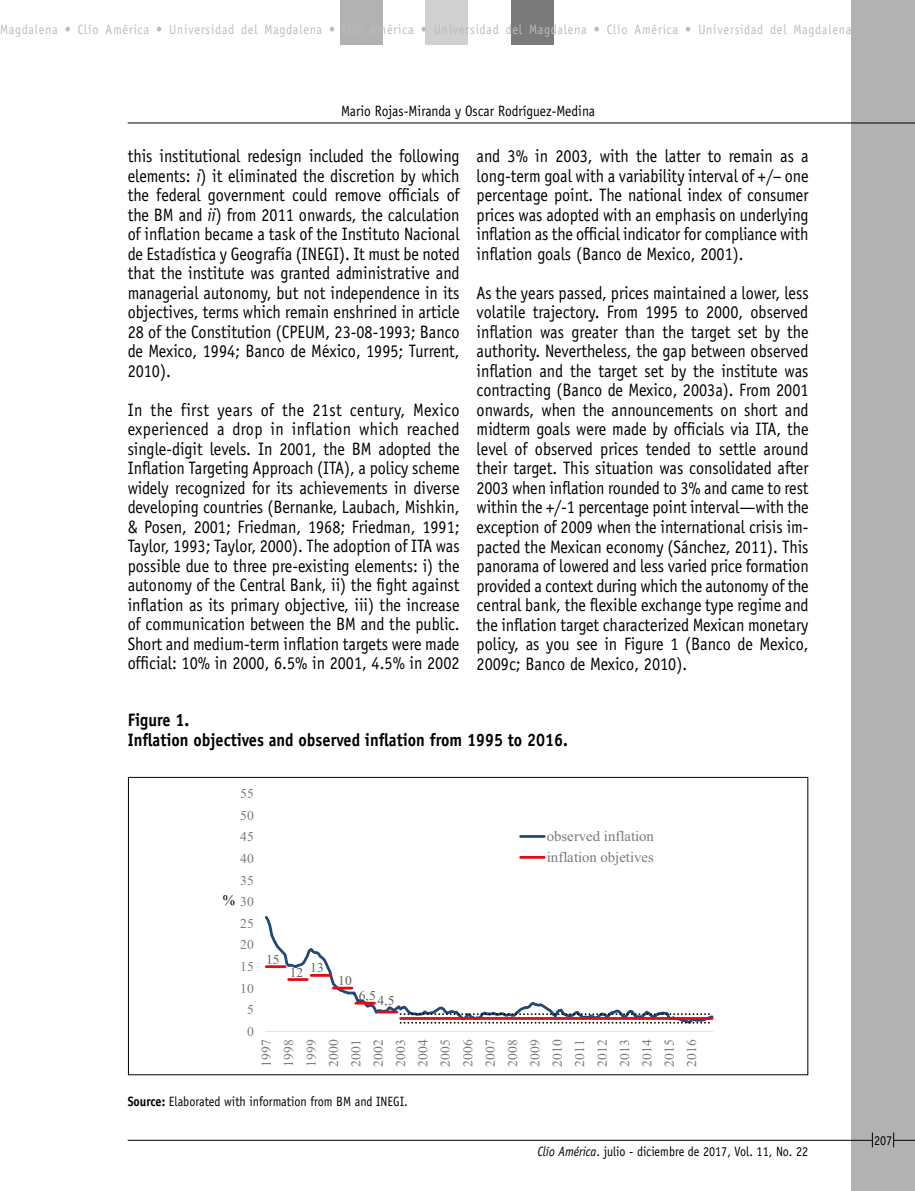
<style>
.page{position:relative;width:915px;height:1191px;background:#fff}
.page>*{position:absolute;margin:0;border:0;box-sizing:border-box;transform-origin:0 0}
.t1{font:18px/19.5px "Officina Sans";color:#000;text-align:justify;scale:.9 1}
.t2{font:700 18px/19.8px "Officina Sans";color:#000;scale:.9 1}
.t3{font:15px "Officina Sans";color:#000;scale:.9 1}
.t4{font:14.85px/20.9px "Times New Roman";color:#7b7b7b}
.t5{font:13.65px/22.4px "Times New Roman";color:#7b7b7b;text-align:justify}
.t6{font:13.65px "Times New Roman";color:#646363}
.t7{font:13.5px "Officina Sans";letter-spacing:.065em;color:#bcbcbc;scale:.9 1}
.t8{font:13.5px "Officina Sans";color:#000;scale:.9 1}
.s1{font-style:italic}
.s2{font-size:14.85px;color:#000}
.s3{font-weight:700}
</style>
<div class="page">
<div style="left:850px;top:0;width:64px;height:1191px;background:#b3b2b2"></div>
<hr style="left:128px;top:1140px;width:743px;height:1px;background:#000">
<svg style="left:871px;top:1133px;width:1px;height:14px"></svg>
<svg style="left:893px;top:1132px;width:21px;height:15px"></svg>
<div style="left:510px;top:0;width:43px;height:44px;background:#7c7b7b"></div>
<div style="left:340px;top:0;width:43px;height:44px;background:#b3b2b2"></div>
<div style="left:425px;top:0;width:43px;height:44px;background:#d0d0d0"></div>
<hr style="left:128px;top:123px;width:786px;height:1px;background:#000">
<hr style="left:265px;top:1031px;width:447px;height:1px;background:#e3e3e3">
<svg style="left:265px;top:916px;width:448px;height:108px"></svg>
<hr style="left:266px;top:965px;width:19px;height:3px;background:#e30b13">
<hr style="left:288px;top:978px;width:19px;height:3px;background:#e30b13">
<svg style="left:311px;top:974px;width:19px;height:2px"></svg>
<hr style="left:333px;top:986px;width:19px;height:3px;background:#e30b13">
<hr style="left:356px;top:1001px;width:18px;height:3px;background:#e30b13">
<hr style="left:378px;top:1010px;width:18px;height:3px;background:#e30b13">
<hr style="left:400px;top:1017px;width:311px;height:2px;background:#e30b13">
<svg style="left:400px;top:1013px;width:311px;height:2px"></svg>
<svg style="left:400px;top:1021px;width:311px;height:2px"></svg>
<hr style="left:520px;top:835px;width:24px;height:3px;background:#224875">
<hr style="left:520px;top:856px;width:24px;height:2px;background:#e30b13">
<p class="t7" style="left:0;top:21px;width:946px">Magdalena • Clío América • Universidad del Magdalena • Clío América • Universidad del Magdalena • Clío América • Universidad del Magdalena</p>
<p class="t3" style="left:341px;top:102px;width:283px">Mario Rojas-Miranda y Oscar Rodríguez-Medina</p>
<p class="t1" style="left:128px;top:147px;width:370px">this institutional redesign included the following elements: <span class="s1">i</span>) it eliminated the discretion by which the federal government could remove officials of the BM and <span class="s1">ii</span>) from 2011 onwards, the calculation of inflation became a task of the Instituto Nacional de Estadística y Geografía (INEGI). It must be noted that the institute was granted administrative and managerial autonomy, but not independence in its objectives, terms which remain enshrined in article 28 of the Constitution (CPEUM, 23-08-1993; Banco de Mexico, 1994; Banco de México, 1995; Turrent, 2010).</p>
<p class="t1" style="left:128px;top:400px;width:370px">In the first years of the 21st century, Mexico experienced a drop in inflation which reached single-digit levels. In 2001, the BM adopted the Inflation Targeting Approach (ITA), a policy scheme widely recognized for its achievements in diverse developing countries (Bernanke, Laubach, Mishkin, &amp; Posen, 2001; Friedman, 1968; Friedman, 1991; Taylor, 1993; Taylor, 2000). The adoption of ITA was possible due to three pre-existing elements: i) the autonomy of the Central Bank, ii) the fight against inflation as its primary objective, iii) the increase of communication between the BM and the public.<br>Short and medium-term inflation targets were made official: 10% in 2000, 6.5% in 2001, 4.5% in 2002</p>
<p class="t1" style="left:476px;top:146px;width:370px">and 3% in 2003, with the latter to remain as a long-term goal with a variability interval of +/− one percentage point. The national index of consumer prices was adopted with an emphasis on underlying inflation as the official indicator for compliance with inflation goals (Banco de Mexico, 2001).</p>
<p class="t1" style="left:476px;top:283px;width:370px">As the years passed, prices maintained a lower, less volatile trajectory. From 1995 to 2000, observed inflation was greater than the target set by the authority. Nevertheless, the gap between observed inflation and the target set by the institute was contracting (Banco de Mexico, 2003a). From 2001 onwards, when the announcements on short and midterm goals were made by officials via ITA, the level of observed prices tended to settle around their target. This situation was consolidated after 2003 when inflation rounded to 3% and came to rest within the +/-1 percentage point interval—with the exception of 2009 when the international crisis im&shy;pacted the Mexican economy (Sánchez, 2011). This panorama of lowered and less varied price formation provided a context during which the autonomy of the central bank, the flexible exchange type regime and the inflation target characterized Mexican monetary policy, as you see in Figure 1 (Banco de Mexico, 2009c; Banco de Mexico, 2010).</p>
<p class="t2" style="left:128px;top:710px;width:490px">Figure 1.<br>Inflation objectives and observed inflation from 1995 to 2016.</p>
<p class="t5" style="left:240px;top:784px;width:15px">55</p>
<p class="t5" style="left:240px;top:805px;width:15px">50</p>
<p class="t5" style="left:240px;top:827px;width:15px">45</p>
<p class="t5" style="left:240px;top:848px;width:15px">40</p>
<p class="t5" style="left:240px;top:870px;width:15px">35</p>
<p class="t5" style="left:223px;top:891px;width:33px"><span class="s2">%</span> 30</p>
<p class="t5" style="left:240px;top:913px;width:15px">25</p>
<p class="t5" style="left:240px;top:935px;width:15px">20</p>
<p class="t5" style="left:240px;top:956px;width:15px">15</p>
<p class="t5" style="left:240px;top:978px;width:15px">10</p>
<p class="t5" style="left:247px;top:999px;width:8px">5</p>
<p class="t5" style="left:247px;top:1021px;width:8px">0</p>
<p class="t6" style="left:266px;top:954px;width:15px">15</p>
<p class="t6" style="left:289px;top:965px;width:36px">12 13</p>
<p class="t6" style="left:338px;top:975px;width:15px">10</p>
<p class="t6" style="left:358px;top:992px;width:37px">6,54,5</p>
<p class="t4" style="left:546px;top:827px;width:109px">observed inflation inflation objetives</p>
<p class="t5" style="left:256px;top:1066px;width:29px;rotate:-90deg">1997<br>1998<br>1999<br>2000<br>2001<br>2002<br>2003<br>2004<br>2005<br>2006<br>2007<br>2008<br>2009<br>2010<br>2011<br>2012<br>2013<br>2014<br>2015<br>2016</p>
<p class="t8" style="left:128px;top:1093px;width:313px"><span class="s3">Source:</span> Elaborated with information from BM and INEGI.</p>
<p class="t8" style="left:537px;top:1144px;width:302px"><span class="s1">Clío América</span>. julio - diciembre de 2017, Vol. 11, No. 22</p>
<p class="t8" style="left:873px;top:1132px;width:22px">207</p>
</div>
